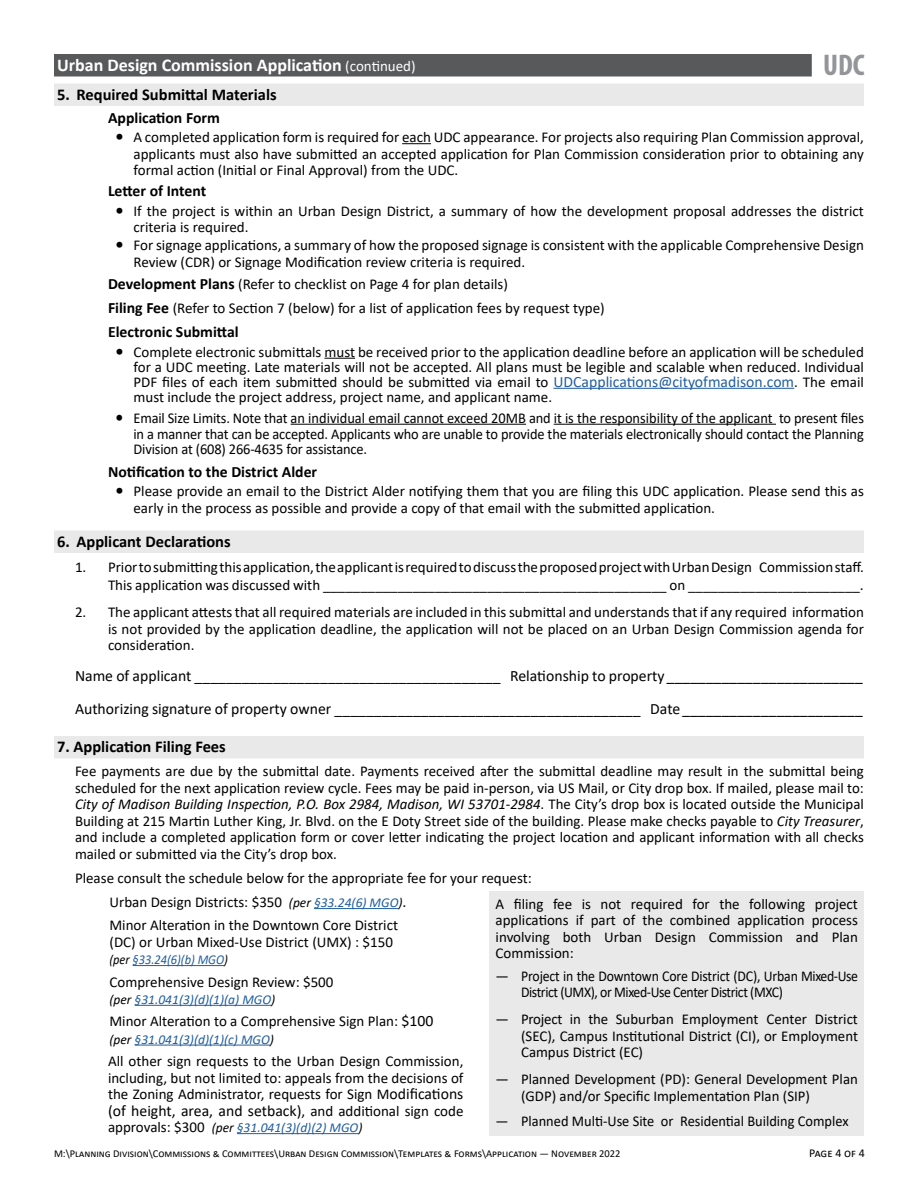
<style>
.page{position:relative;width:918px;height:1188px;background:#fff}
.page>*{position:absolute;margin:0;border:0;box-sizing:border-box;transform-origin:0 0}
.t1{font:700 condensed 30px "Myriad Pro";color:#939598}
.t2{font:700 18px "Calibri";color:#fff}
.t3{font:700 16.5px "Calibri";color:#000}
.t4{font:15.75px/33px "Calibri";color:#000}
.t5{font:700 15.75px "Calibri";color:#000}
.t6{font:15px/16.5px "Calibri";color:#000;text-align:justify}
.t7{font:15px/16.5px "Calibri";color:#000;text-align:right;scale:.96 1}
.t8{font:15px/16.5px "Calibri";letter-spacing:-.03em;color:#000}
.t9{font:italic 13.5px "Calibri";color:#215e9e}
.t10{font:italic 13.5px "Calibri";color:#215e9e;scale:.92 1}
.t11{font:12px "Calibri";letter-spacing:-.005em;color:#000}
.t12{font:10.5px "Calibri";color:#000}
.s1{font-weight:400;font-size:15px}
.s2{font-weight:700;font-size:16.5px}
.s3{font-weight:700;font-size:15.75px}
.s4{font-size:15.75px;color:#215e9e}
.s5{font-style:italic}
.s6{font-style:italic;font-size:13.5px}
.s7{font-style:italic;font-size:13.5px;color:#215e9e}
.s8{font-size:15.75px}
.s9{color:#000}
.s10{font-size:15px}
.s11{font-style:normal;font-size:15px;color:#000}
</style>
<div class="page">
<div style="left:54px;top:54px;width:758px;height:22px;background:#58595b"></div>
<svg style="left:402px;top:143px;width:29px;height:1px"></svg>
<hr style="left:324px;top:358px;width:31px;height:1px;background:#000">
<hr style="left:553px;top:388px;width:241px;height:1px;background:#215e9e">
<hr style="left:291px;top:424px;width:235px;height:1px;background:#000">
<hr style="left:554px;top:424px;width:222px;height:1px;background:#000">
<hr style="left:314px;top:908px;width:85px;height:1px;background:#215e9e">
<hr style="left:133px;top:965px;width:91px;height:1px;background:#215e9e">
<hr style="left:135px;top:1005px;width:136px;height:1px;background:#215e9e">
<hr style="left:135px;top:1045px;width:135px;height:1px;background:#215e9e">
<div style="left:490px;top:891px;width:374px;height:245px;background:#e9e9ea"></div>
<div style="left:54px;top:83px;width:810px;height:23px;background:#e9e9ea"></div>
<div style="left:54px;top:530px;width:810px;height:23px;background:#e9e9ea"></div>
<hr style="left:237px;top:1133px;width:121px;height:1px;background:#215e9e">
<div style="left:54px;top:736px;width:810px;height:22px;background:#e9e9ea"></div>
<p class="t2" style="left:57px;top:52px;width:360px">Urban Design Commission Application <span class="s1">(continued)</span></p>
<h1 class="t1" style="left:823px;top:46px;width:43px">UDC</h1>
<p class="t3" style="left:57px;top:83px;width:221px">5. Required Submittal Materials</p>
<p class="t5" style="left:108px;top:106px;width:113px">Application Form</p>
<p class="t6" style="left:134px;top:128px;width:732px;text-indent:-18px"><span class="s2">•</span> A completed application form is required for each UDC appearance. For projects also requiring Plan Commission approval, applicants must also have submitted an accepted application for Plan Commission consideration prior to obtaining any formal action (Initial or Final Approval) from the UDC.</p>
<p class="t5" style="left:108px;top:180px;width:100px">Letter of Intent</p>
<p class="t6" style="left:134px;top:202px;width:732px;text-indent:-18px"><span class="s2">•</span> If the project is within an Urban Design District, a summary of how the development proposal addresses the district criteria is required.</p>
<p class="t6" style="left:134px;top:236px;width:732px;text-indent:-18px"><span class="s2">•</span> For signage applications, a summary of how the proposed signage is consistent with the applicable Comprehensive Design<br>Review (CDR) or Signage Modification review criteria is required.</p>
<p class="t6" style="left:108px;top:272px;width:498px;line-height:24px"><span class="s3">Development Plans</span> (Refer to checklist on Page 4 for plan details)<br><span class="s3">Filing Fee</span> (Refer to Section 7 (below) for a list of application fees by request type)</p>
<p class="t5" style="left:108px;top:321px;width:132px">Electronic Submittal</p>
<p class="t6" style="left:134px;top:344px;width:732px;line-height:15px;text-indent:-18px"><span class="s2">•</span> Complete electronic submittals must be received prior to the application deadline before an application will be scheduled for a UDC meeting. Late materials will not be accepted. All plans must be legible and scalable when reduced. Individual PDF files of each item submitted should be submitted via email to <span class="s4">UDCapplications@cityofmadison.com</span>. The email must include the project address, project name, and applicant name.</p>
<p class="t7" style="left:116px;top:409px;width:781px"><span class="s2">•</span> Email Size Limits. Note that an individual email cannot exceed 20MB and it is the responsibility of the applicant to present files in a manner that can be accepted. Applicants who are unable to provide the materials electronically should contact the Planning</p>
<p class="t7" style="left:134px;top:440px;width:245px">Division at (608) 266-4635 for assistance.</p>
<p class="t5" style="left:108px;top:460px;width:211px">Notification to the District Alder</p>
<p class="t6" style="left:134px;top:482px;width:732px;text-indent:-18px"><span class="s2">•</span> Please provide an email to the District Alder notifying them that you are filing this UDC application. Please send this as early in the process as possible and provide a copy of that email with the submitted application.</p>
<p class="t3" style="left:57px;top:530px;width:175px">6. Applicant Declarations</p>
<p class="t6" style="left:75px;top:558px;width:790px;line-height:18px;text-align:right">1. Prior to submitting this application, the applicant is required to discuss the proposed project with Urban Design Commission staff.<br>This application was discussed with ______________________________________________ on _______________________.</p>
<p class="t6" style="left:108px;top:604px;width:757px;text-indent:-33px">2. The applicant attests that all required materials are included in this submittal and understands that if any required information is not provided by the application deadline, the application will not be placed on an Urban Design Commission agenda for consideration.</p>
<p class="t4" style="left:75px;top:659px;width:790px">Name of applicant _______________________________________ Relationship to property <span class="s5">_________________________<br></span>Authorizing signature of property owner _______________________________________ Date <span class="s5">_______________________</span></p>
<p class="t3" style="left:57px;top:735px;width:170px">7. Application Filing Fees</p>
<p class="t6" style="left:75px;top:763px;width:791px">Fee payments are due by the submittal date. Payments received after the submittal deadline may result in the submittal being scheduled for the next application review cycle. Fees may be paid in-person, via US Mail, or City drop box. If mailed, please mail to:<br><span class="s5">City of Madison Building Inspection, P.O. Box 2984, Madison, WI 53701-2984</span>. The City’s drop box is located outside the Municipal Building at 215 Martin Luther King, Jr. Blvd. on the E Doty Street side of the building. Please make checks payable to <span class="s5">City Treasurer</span>, and include a completed application form or cover letter indicating the project location and applicant information with all checks mailed or submitted via the City’s drop box.</p>
<p class="t6" style="left:75px;top:869px;width:458px">Please consult the schedule below for the appropriate fee for your request:</p>
<p class="t6" style="left:110px;top:890px;width:299px;line-height:22.5px">Urban Design Districts: $350 <span class="s6">(per</span> <span class="s7">§33.24(6) MGO</span><span class="s6">)</span><span class="s8">.<br></span>Minor Alteration in the Downtown Core District</p>
<p class="t6" style="left:110px;top:933px;width:285px">(DC) or Urban Mixed-Use District (UMX) : $150</p>
<p class="t10" style="left:110px;top:950px;width:130px"><span class="s9">(per</span> §33.24(6)(b) MGO<span class="s9">)</span></p>
<p class="t6" style="left:110px;top:973px;width:226px">Comprehensive Design Review: $500</p>
<p class="t9" style="left:110px;top:990px;width:167px"><span class="s9">(per</span> §31.041(3)(d)(1)(a) MGO<span class="s9">)</span></p>
<p class="t6" style="left:110px;top:1013px;width:325px">Minor Alteration to a Comprehensive Sign Plan: <span class="s8">$100</span></p>
<p class="t9" style="left:110px;top:1030px;width:166px"><span class="s9">(per</span> §31.041(3)(d)(1)(c) MGO<span class="s9">)</span></p>
<p class="t6" style="left:108px;top:1053px;width:357px">All other sign requests to the Urban Design Commission, including, but not limited to: appeals from the decisions of the Zoning Administrator, requests for Sign M<span class="s8">odifications</span></p>
<p class="t4" style="left:108px;top:1093px;width:357px">(of height, area, and setback)<span class="s10">, and additional sign code</span></p>
<p class="t9" style="left:108px;top:1118px;width:256px"><span class="s11">approvals: $300</span> <span class="s9">(per</span> §31.041(3)(d)(2) MGO<span class="s9">)</span></p>
<p class="t6" style="left:496px;top:895px;width:364px">A filing fee is not required for the following project applications if part of the combined application process involving both Urban Design Commission and Plan Commission:</p>
<p class="t8" style="left:521px;top:967px;width:338px;text-indent:-26px">— Project in the Downtown Core District (DC), Urban Mixed‐Use<br>District (UMX), or Mixed-Use Center District (MXC)</p>
<p class="t6" style="left:521px;top:1011px;width:338px;text-indent:-26px">— Project in the Suburban Employment Center District (SEC), Campus Institutional District (CI), or Employment Campus District (EC)</p>
<p class="t6" style="left:521px;top:1071px;width:338px;text-indent:-26px">— Planned Development (PD): General Development Plan (GDP) and/or Specific Implementation Plan (SIP)</p>
<p class="t7" style="left:496px;top:1113px;width:369px">— Planned Multi-Use Site or Residential Building Complex</p>
<p class="t12" style="left:54px;top:1146px;width:568px">M:\Planning Division\Commissions &amp; Committees\Urban Design Commission\Templates &amp; Forms\Application — November 2022</p>
<p class="t11" style="left:809px;top:1145px;width:57px">Page 4 of 4</p>
</div>
